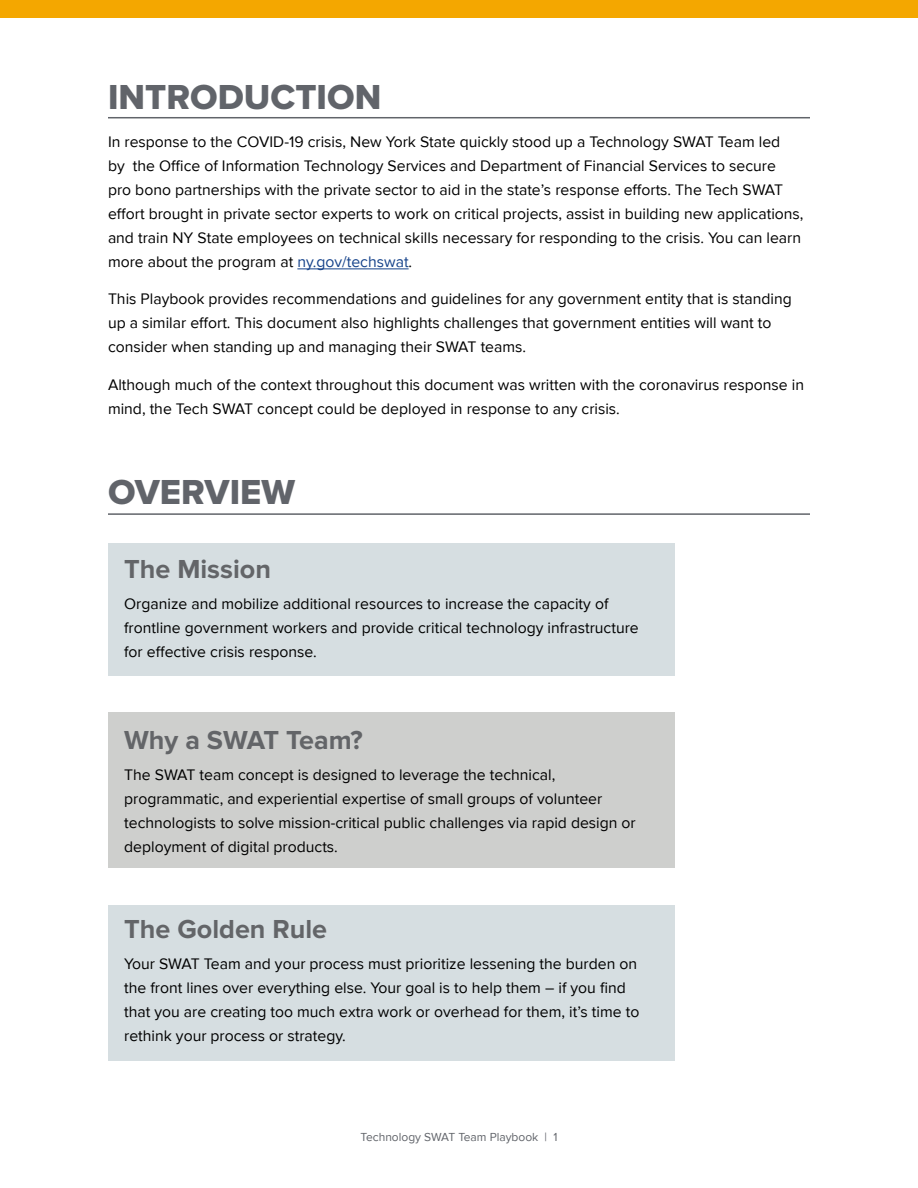
<style>
.page{position:relative;width:918px;height:1188px;background:#fff}
.page>*{position:absolute;margin:0;border:0;box-sizing:border-box;transform-origin:0 0}
.t1{font:36px "Proxima Nova Extrabld";color:#61646a}
.t2{font:700 27px "Proxima Nova";color:#636568}
.t3{font:15.75px/24px "Proxima Nova";color:#000}
.t4{font:12px "Proxima Nova";color:#61646a}
.s1{color:#15428a}
</style>
<div class="page">
<div style="left:0;top:0;width:918px;height:17px;background:#f4a700"></div>
<hr style="left:297px;top:269px;width:112px;height:1px;background:#15428a">
<div style="left:108px;top:543px;width:567px;height:133px;background:#d6dee1"></div>
<div style="left:108px;top:712px;width:567px;height:155px;background:#cecfcd"></div>
<div style="left:108px;top:905px;width:567px;height:156px;background:#d6dee1"></div>
<hr style="left:108px;top:117px;width:702px;height:1px;background:#61646a">
<hr style="left:108px;top:513px;width:702px;height:2px;background:#61646a">
<h1 class="t1" style="left:108px;top:71px;width:275px">INTRODUCTION</h1>
<p class="t3" style="left:108px;top:130px;width:697px">In response to the COVID-19 crisis, New York State quickly stood up a Technology SWAT Team led<br>by the Office of Information Technology Services and Department of Financial Services to secure<br>pro bono partnerships with the private sector to aid in the state’s response efforts. The Tech SWAT effort brought in private sector experts to work on critical projects, assist in building new applications, and train NY State employees on technical skills necessary for responding to the crisis. You can learn more about the program at <span class="s1">ny.gov/techswat</span>.</p>
<p class="t3" style="left:108px;top:287px;width:685px">This Playbook provides recommendations and guidelines for any government entity that is standing up a similar effort. This document also highlights challenges that government entities will want to consider when standing up and managing their SWAT teams.</p>
<p class="t3" style="left:108px;top:373px;width:698px">Although much of the context throughout this document was written with the coronavirus response in mind, the Tech SWAT concept could be deployed in response to any crisis.</p>
<h1 class="t1" style="left:108px;top:466px;width:189px">OVERVIEW</h1>
<h2 class="t2" style="left:124px;top:553px;width:148px">The Mission</h2>
<p class="t3" style="left:124px;top:592px;width:516px">Organize and mobilize additional resources to increase the capacity of frontline government workers and provide critical technology infrastructure for effective crisis response.</p>
<h2 class="t2" style="left:124px;top:725px;width:240px">Why a SWAT Team?</h2>
<p class="t3" style="left:124px;top:763px;width:513px">The SWAT team concept is designed to leverage the technical, programmatic, and experiential expertise of small groups of volunteer technologists to solve mission-critical public challenges via rapid design or deployment of digital products.</p>
<h2 class="t2" style="left:124px;top:914px;width:205px">The Golden Rule</h2>
<p class="t3" style="left:124px;top:952px;width:517px">Your SWAT Team and your process must prioritize lessening the burden on the front lines over everything else. Your goal is to help them – if you find that you are creating too much extra work or overhead for them, it’s time to rethink your process or strategy.</p>
<p class="t4" style="left:361px;top:1130px;width:198px">Technology SWAT Team Playbook | 1</p>
</div>
